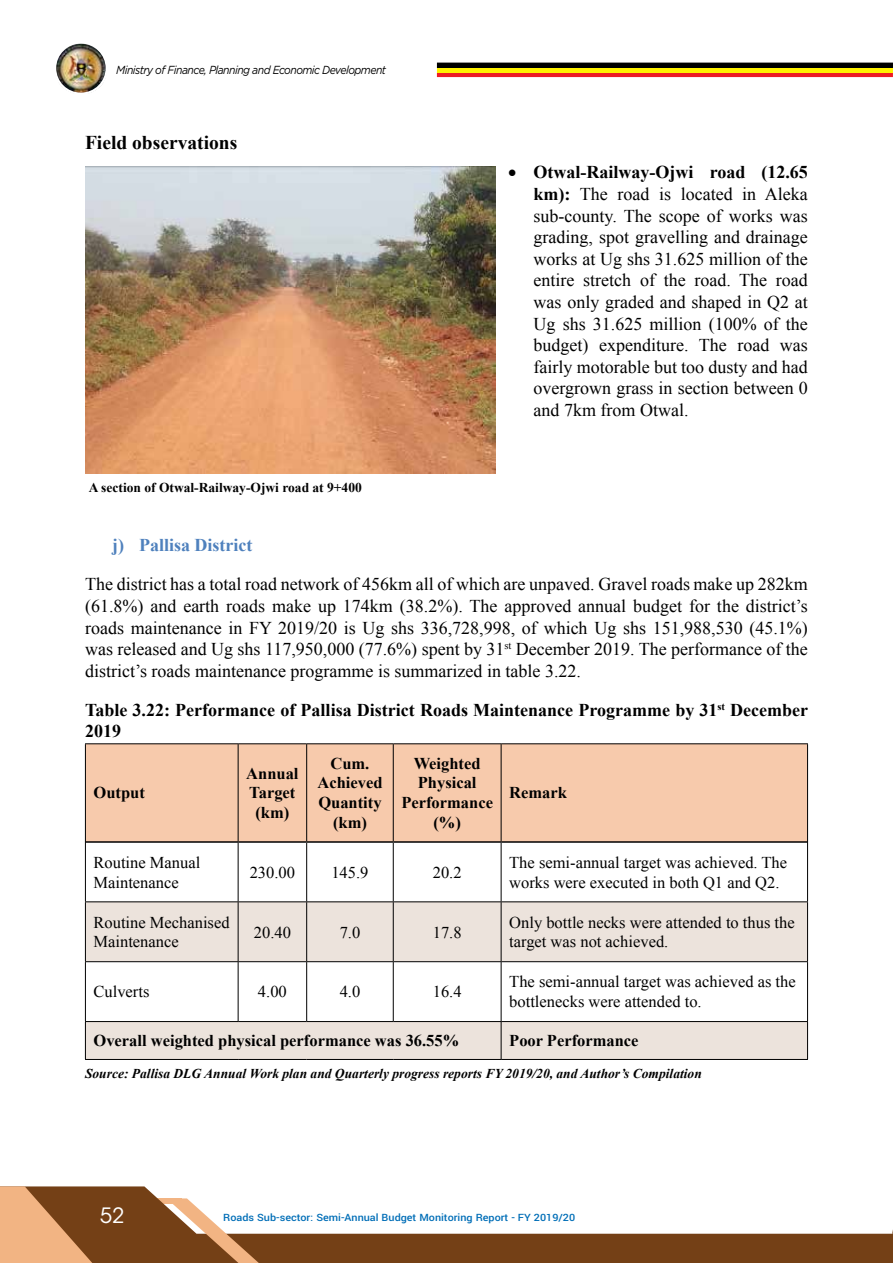
<style>
.page{position:relative;width:893px;height:1263px;background:#fff}
.page>*{position:absolute;margin:0;border:0;box-sizing:border-box;transform-origin:0 0}
.t1{font:21px "ITC Avant Garde Std";color:#fff}
.t2{font:700 19.5px "Times New Roman";color:#000}
.t3{font:18px/21.6px "Times New Roman";color:#000;text-align:justify}
.t4{font:700 18px/21.6px "Times New Roman";color:#000}
.t5{font:700 18px "Times New Roman";color:#4f81bd}
.t6{font:16.5px/19.8px "Times New Roman";color:#000}
.t7{font:700 16.5px/19.8px "Times New Roman";color:#000;text-align:center}
.t8{font:italic 700 13.5px "Times New Roman";color:#000}
.t9{font:700 13.5px "Times New Roman";color:#000}
.t10{font:italic 11.7px "Gotham";letter-spacing:-.05em;color:#000;scale:.9 1}
.t11{font:500 11.1px "Yantramanav";color:#006eb7;scale:1.08 1}
.s1{font-weight:700}
</style>
<div class="page">
<img style="left:57px;top:44px;width:48px;height:48px">
<div style="left:54px;top:41px;width:54px;height:54px;border:2px solid #fff;border-radius:50%"></div>
<svg style="left:92px;top:1186px;width:800px;height:77px"></svg>
<svg style="left:167px;top:1198px;width:92px;height:65px"></svg>
<svg style="left:892px;top:1229px;width:1px;height:34px"></svg>
<svg style="left:0;top:1186px;width:92px;height:77px;background:#c48a5c"></svg>
<svg style="left:437px;top:63px;width:456px;height:14px;background:#9e5e0a"></svg>
<img style="left:85px;top:166px;width:410px;height:308px">
<div style="left:86px;top:744px;width:721px;height:97px;background:#f7caac"></div>
<svg style="left:86px;top:902px;width:721px;height:157px;fill:#ece3dc"></svg>
<hr style="left:85px;top:743px;width:153px;height:1px;background:#000">
<hr style="left:85px;top:744px;width:1px;height:98px;background:#000">
<hr style="left:238px;top:743px;width:69px;height:1px;background:#000">
<hr style="left:238px;top:744px;width:1px;height:97px;background:#000">
<hr style="left:307px;top:743px;width:86px;height:1px;background:#000">
<hr style="left:306px;top:744px;width:1px;height:97px;background:#000">
<hr style="left:393px;top:743px;width:108px;height:1px;background:#000">
<hr style="left:393px;top:744px;width:1px;height:97px;background:#000">
<hr style="left:501px;top:743px;width:307px;height:1px;background:#000">
<hr style="left:501px;top:744px;width:1px;height:97px;background:#000">
<hr style="left:807px;top:744px;width:1px;height:98px;background:#000">
<hr style="left:85px;top:842px;width:1px;height:59px;background:#000">
<hr style="left:807px;top:842px;width:1px;height:59px;background:#000">
<hr style="left:85px;top:962px;width:1px;height:59px;background:#000">
<hr style="left:807px;top:962px;width:1px;height:59px;background:#000">
<hr style="left:86px;top:841px;width:152px;height:2px;background:#000">
<hr style="left:238px;top:841px;width:69px;height:2px;background:#000">
<hr style="left:307px;top:841px;width:86px;height:2px;background:#000">
<hr style="left:393px;top:841px;width:108px;height:2px;background:#000">
<hr style="left:501px;top:841px;width:306px;height:2px;background:#000">
<hr style="left:238px;top:843px;width:1px;height:58px;background:#000">
<hr style="left:306px;top:843px;width:1px;height:58px;background:#000">
<hr style="left:393px;top:843px;width:1px;height:58px;background:#000">
<hr style="left:501px;top:843px;width:1px;height:58px;background:#000">
<hr style="left:238px;top:962px;width:1px;height:59px;background:#000">
<hr style="left:306px;top:962px;width:1px;height:59px;background:#000">
<hr style="left:393px;top:962px;width:1px;height:59px;background:#000">
<hr style="left:501px;top:962px;width:1px;height:59px;background:#000">
<hr style="left:85px;top:901px;width:153px;height:1px;background:#000">
<hr style="left:85px;top:902px;width:1px;height:59px;background:#000">
<hr style="left:85px;top:961px;width:153px;height:1px;background:#000">
<hr style="left:238px;top:901px;width:69px;height:1px;background:#000">
<hr style="left:238px;top:902px;width:1px;height:59px;background:#000">
<hr style="left:238px;top:961px;width:69px;height:1px;background:#000">
<hr style="left:307px;top:901px;width:86px;height:1px;background:#000">
<hr style="left:306px;top:902px;width:1px;height:59px;background:#000">
<hr style="left:307px;top:961px;width:86px;height:1px;background:#000">
<hr style="left:393px;top:901px;width:108px;height:1px;background:#000">
<hr style="left:393px;top:902px;width:1px;height:59px;background:#000">
<hr style="left:393px;top:961px;width:108px;height:1px;background:#000">
<hr style="left:501px;top:901px;width:307px;height:1px;background:#000">
<hr style="left:501px;top:902px;width:1px;height:59px;background:#000">
<hr style="left:807px;top:902px;width:1px;height:59px;background:#000">
<hr style="left:501px;top:961px;width:307px;height:1px;background:#000">
<hr style="left:85px;top:1021px;width:153px;height:1px;background:#000">
<hr style="left:85px;top:1022px;width:1px;height:37px;background:#000">
<hr style="left:238px;top:1021px;width:69px;height:1px;background:#000">
<hr style="left:307px;top:1021px;width:86px;height:1px;background:#000">
<hr style="left:393px;top:1021px;width:108px;height:1px;background:#000">
<hr style="left:85px;top:1059px;width:153px;height:1px;background:#000">
<hr style="left:238px;top:1059px;width:69px;height:1px;background:#000">
<hr style="left:307px;top:1059px;width:86px;height:1px;background:#000">
<hr style="left:393px;top:1059px;width:108px;height:1px;background:#000">
<hr style="left:501px;top:1021px;width:307px;height:1px;background:#000">
<hr style="left:501px;top:1022px;width:1px;height:37px;background:#000">
<hr style="left:807px;top:1022px;width:1px;height:37px;background:#000">
<hr style="left:501px;top:1059px;width:307px;height:1px;background:#000">
<p class="t10" style="left:116px;top:63px;width:301px">Ministry of Finance, Planning and Economic Development</p>
<p class="t2" style="left:85px;top:129px;width:154px">Field observations</p>
<p class="t9" style="left:89px;top:478px;width:274px">A section of Otwal-Railway-Ojwi road at 9+400</p>
<p class="t3" style="left:534px;top:161px;width:276px;text-indent:-26px">• <span class="s1">Otwal-Railway-Ojwi road (12.65 km):</span> The road is located in Aleka sub-county. The scope of works was grading, spot gravelling and drainage works at Ug shs 31.625 million of the entire stretch of the road. The road was only graded and shaped in Q2 at Ug shs 31.625 million (100% of the budget) expenditure. The road was fairly motorable but too dusty and had overgrown grass in section between 0 and 7km from Otwal.</p>
<p class="t5" style="left:112px;top:533px;width:142px">j) Pallisa District</p>
<p class="t3" style="left:85px;top:573px;width:724px">The district has a total road network of 456km all of which are unpaved. Gravel roads make up 282km (61.8%) and earth roads make up 174km (38.2%). The approved annual budget for the district’s roads maintenance in FY 2019/20 is Ug shs 336,728,998, of which Ug shs 151,988,530 (45.1%) was released and Ug shs 117,950,000 (77.6%) spent by 31<sup>st</sup> December 2019. The performance of the district’s roads maintenance programme is summarized in table 3.22.</p>
<p class="t4" style="left:85px;top:698px;width:725px">Table 3.22: Performance of Pallisa District Roads Maintenance Programme by 31<sup>st</sup> December<br>2019</p>
<p class="t7" style="left:94px;top:782px;width:53px">Output</p>
<p class="t7" style="left:246px;top:763px;width:54px">Annual<br>Target (km)</p>
<p class="t7" style="left:317px;top:753px;width:67px">Cum.<br>Achieved<br>Quantity (km)</p>
<p class="t7" style="left:401px;top:753px;width:93px">Weighted<br>Physical<br>Performance (%)</p>
<p class="t7" style="left:509px;top:782px;width:59px">Remark</p>
<p class="t6" style="left:93px;top:852px;width:108px">Routine Manual<br>Maintenance</p>
<p class="t6" style="left:250px;top:862px;width:47px">230.00</p>
<p class="t6" style="left:331px;top:862px;width:39px">145.9</p>
<p class="t6" style="left:433px;top:862px;width:30px">20.2</p>
<p class="t6" style="left:509px;top:852px;width:279px">The semi-annual target was achieved. The works were executed in both Q1 and Q2.</p>
<p class="t6" style="left:94px;top:912px;width:138px">Routine Mechanised<br>Maintenance</p>
<p class="t6" style="left:254px;top:922px;width:39px">20.40</p>
<p class="t6" style="left:340px;top:922px;width:22px">7.0</p>
<p class="t6" style="left:433px;top:922px;width:30px">17.8</p>
<p class="t6" style="left:509px;top:912px;width:287px">Only bottle necks were attended to thus the target was not achieved.</p>
<p class="t6" style="left:94px;top:982px;width:57px">Culverts</p>
<p class="t6" style="left:258px;top:982px;width:30px">4.00</p>
<p class="t6" style="left:340px;top:982px;width:22px">4.0</p>
<p class="t6" style="left:433px;top:982px;width:30px">16.4</p>
<p class="t6" style="left:509px;top:972px;width:288px">The semi-annual target was achieved as the bottlenecks were attended to.</p>
<p class="t7" style="left:94px;top:1030px;width:367px">Overall weighted physical performance was 36.55%</p>
<p class="t7" style="left:509px;top:1030px;width:131px">Poor Performance</p>
<p class="t8" style="left:85px;top:1064px;width:618px">Source: Pallisa DLG Annual Work plan and Quarterly progress reports FY 2019/20, and Author’s Compilation</p>
<p class="t1" style="left:100px;top:1203px;width:26px">52</p>
<p class="t11" style="left:223px;top:1210px;width:327px">Roads Sub-sector: Semi-Annual Budget Monitoring Report - FY 2019/20</p>
</div>
